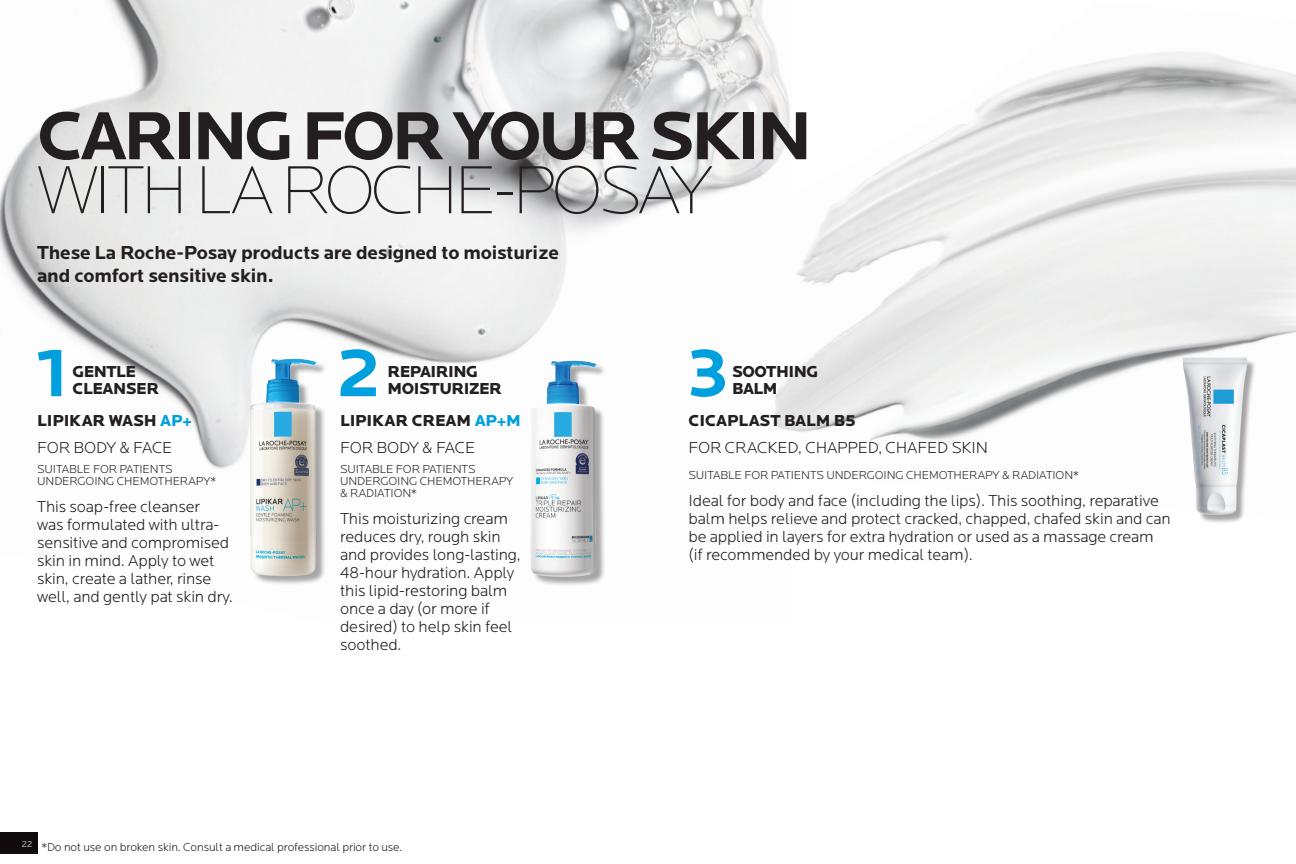
<style>
.page{position:relative;width:1296px;height:864px;background:#fff}
.page>*{position:absolute;margin:0;border:0;box-sizing:border-box;transform-origin:0 0}
.t1{font:700 70.5px/54px "Locator";letter-spacing:-.06em;color:#231f20}
.t2{font:700 70.5px "Locator";color:#00a0de}
.t3{font:700 19.5px/22.5px "Locator";letter-spacing:-.01em;color:#231f20}
.t4{font:300 16.5px/18px "Locator";letter-spacing:-.01em;color:#231f20}
.t5{font:900 16.5px "Locator";letter-spacing:-.03em;color:#231f20}
.t6{font:900 16.5px "Locator";letter-spacing:-.01em;color:#231f20}
.t7{font:300 12px/12px "Locator";letter-spacing:-.01em;color:#231f20}
.t8{font:300 9px "Locator";color:#fff}
.s1{font-weight:200}
.s2{color:#00a0de}
</style>
<div class="page">
<img style="left:0;top:0;width:763px;height:469px">
<img style="left:706px;top:1px;width:590px;height:468px">
<img style="left:524px;top:353px;width:88px;height:232px">
<img style="left:242px;top:352px;width:86px;height:232px">
<div style="left:1184px;top:360px;width:72px;height:164px;background:#231f20;opacity:.4"></div>
<img style="left:1181px;top:341px;width:68px;height:183px">
<div style="left:0;top:833px;width:38px;height:21px;background:#110a0c"></div>
<p class="t1" style="left:37px;top:110px;width:777px">CARING FOR YOUR SKIN<br><span class="s1">WITH LA ROCHE-POSAY</span></p>
<p class="t3" style="left:37px;top:242px;width:523px">These La Roche-Posay products are designed to moisturize and comfort sensitive skin.</p>
<p class="t2" style="left:36px;top:332px;width:34px">1</p>
<p class="t5" style="left:73px;top:362px;width:65px">GENTLE</p>
<p class="t5" style="left:73px;top:378px;width:88px">CLEANSER</p>
<p class="t6" style="left:37px;top:411px;width:156px">LIPIKAR WASH <span class="s2">AP+</span></p>
<p class="t4" style="left:37px;top:438px;width:137px">FOR BODY &amp; FACE</p>
<p class="t7" style="left:37px;top:463px;width:180px">SUITABLE FOR PATIENTS<br>UNDERGOING CHEMOTHERAPY*</p>
<p class="t4" style="left:37px;top:497px;width:197px">This soap-free cleanser<br>was formulated with ultra&shy;sensitive and compromised skin in mind. Apply to wet skin, create a lather, rinse well, and gently pat skin dry.</p>
<p class="t2" style="left:336px;top:332px;width:46px">2</p>
<p class="t5" style="left:388px;top:362px;width:92px">REPAIRING</p>
<p class="t5" style="left:388px;top:378px;width:116px">MOISTURIZER</p>
<p class="t6" style="left:340px;top:411px;width:182px">LIPIKAR CREAM <span class="s2">AP+M</span></p>
<p class="t4" style="left:340px;top:438px;width:137px">FOR BODY &amp; FACE</p>
<p class="t7" style="left:340px;top:463px;width:175px">SUITABLE FOR PATIENTS<br>UNDERGOING CHEMOTHERAPY &amp; RADIATION*</p>
<p class="t4" style="left:340px;top:509px;width:182px">This moisturizing cream reduces dry, rough skin and provides long-lasting,<br>48-hour hydration. Apply this lipid-restoring balm once a day (or more if desired) to help skin feel soothed.</p>
<p class="t8" style="left:22px;top:839px;width:12px">22</p>
<p class="t7" style="left:41px;top:841px;width:363px">*Do not use on broken skin. Consult a medical professional prior to use.</p>
<p class="t2" style="left:687px;top:332px;width:43px">3</p>
<p class="t5" style="left:732px;top:362px;width:87px">SOOTHING</p>
<p class="t5" style="left:732px;top:378px;width:47px">BALM</p>
<p class="t6" style="left:689px;top:411px;width:169px">CICAPLAST BALM B5</p>
<p class="t4" style="left:689px;top:438px;width:301px">FOR CRACKED, CHAPPED, CHAFED SKIN</p>
<p class="t7" style="left:689px;top:469px;width:392px">SUITABLE FOR PATIENTS UNDERGOING CHEMOTHERAPY &amp; RADIATION*</p>
<p class="t4" style="left:689px;top:491px;width:484px">Ideal for body and face (including the lips). This soothing, reparative balm helps relieve and protect cracked, chapped, chafed skin and can be applied in layers for extra hydration or used as a massage cream (if recommended by your medical team).</p>
</div>
